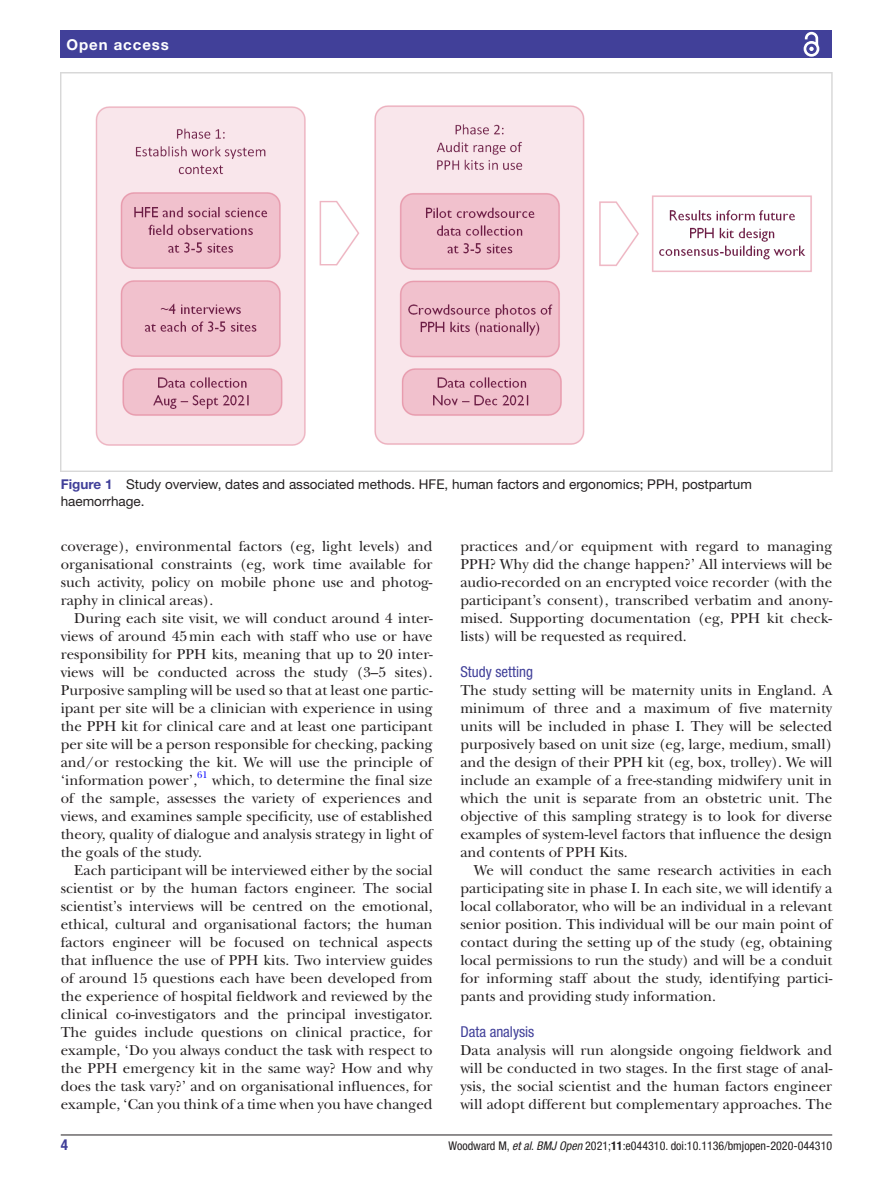
<style>
.page{position:relative;width:893px;height:1191px;background:#fff}
.page>*{position:absolute;margin:0;border:0;box-sizing:border-box;transform-origin:0 0}
.t1{font:15px/18px "New Baskerville";color:#231f20;text-align:justify}
.t2{font:condensed 15px "Helvetica Neue LT Std";color:#414099}
.t3{font:700 15px "Helvetica Neue LT Std";letter-spacing:.065em;color:#fff}
.t4{font:700 condensed 15px "Helvetica Neue LT Std";color:#414099}
.t5{font:13.5px/16.2px "Helvetica Neue LT Std";color:#231f20}
.t6{font:condensed 12px "Helvetica Neue LT Std";color:#231f20}
.s1{font-weight:700;color:#414099}
.s2{font-style:italic}
.s3{font-weight:700}
</style>
<div class="page">
<hr style="left:61px;top:1134px;width:771px;height:1px;background:#231f20">
<div style="left:61px;top:31px;width:771px;height:27px;background:#414099"></div>
<svg style="left:803px;top:31px;width:17px;height:26px"></svg>
<img style="left:61px;top:73px;width:771px;height:399px">
<p class="t3" style="left:66px;top:35px;width:104px">Open access</p>
<p class="t5" style="left:61px;top:476px;width:693px"><span class="s1">Figure 1</span> Study overview, dates and associated methods. HFE, human factors and ergonomics; PPH, postpartum haemorrhage.</p>
<p class="t1" style="left:61px;top:537px;width:373px">coverage), environmental factors (eg, light levels) and organisational constraints (eg, work time available for such activity, policy on mobile phone use and photog&shy;raphy in clinical areas).</p>
<p class="t1" style="left:61px;top:609px;width:373px;text-indent:14px">During each site visit, we will conduct around 4 inter&shy;views of around 45min each with staff who use or have responsibility for PPH kits, meaning that up to 20 inter&shy;views will be conducted across the study (3–5 sites).<br>Purposive sampling will be used so that at least one partic&shy;ipant per site will be a clinician with experience in using the PPH kit for clinical care and at least one participant per site will be a person responsible for checking, packing and/or restocking the kit. We will use the principle of ‘information power’,<sup>61</sup> which, to determine the final size of the sample, assesses the variety of experiences and views, and examines sample specificity, use of established theory, quality of dialogue and analysis strategy in light of the goals of the study.</p>
<p class="t1" style="left:61px;top:861px;width:373px;text-indent:14px">Each participant will be interviewed either by the social scientist or by the human factors engineer. The social scientist’s interviews will be centred on the emotional, ethical, cultural and organisational factors; the human factors engineer will be focused on technical aspects that influence the use of PPH kits. Two interview guides of around 15 questions each have been developed from the experience of hospital fieldwork and reviewed by the clinical co-investigators and the principal investigator.<br>The guides include questions on clinical practice, for example, ‘Do you always conduct the task with respect to the PPH emergency kit in the same way? How and why does the task vary?’ and on organisational influences, for example, ‘Can you think of a time when you have changed</p>
<p class="t1" style="left:460px;top:537px;width:373px">practices and/or equipment with regard to managing PPH? Why did the change happen?’ All interviews will be audio-recorded on an encrypted voice recorder (with the participant’s consent), transcribed verbatim and anony&shy;mised. Supporting documentation (eg, PPH kit check&shy;lists) will be requested as required.</p>
<p class="t2" style="left:460px;top:663px;width:74px">Study setting</p>
<p class="t1" style="left:460px;top:681px;width:373px">The study setting will be maternity units in England. A minimum of three and a maximum of five maternity units will be included in phase I. They will be selected purposively based on unit size (eg, large, medium, small) and the design of their PPH kit (eg, box, trolley). We will include an example of a free-standing midwifery unit in which the unit is separate from an obstetric unit. The objective of this sampling strategy is to look for diverse examples of system-level factors that influence the design and contents of PPH Kits.</p>
<p class="t1" style="left:460px;top:861px;width:373px;text-indent:14px">We will conduct the same research activities in each participating site in phase I. In each site, we will identify a local collaborator, who will be an individual in a relevant senior position. This individual will be our main point of contact during the setting up of the study (eg, obtaining local permissions to run the study) and will be a conduit for informing staff about the study, identifying partici&shy;pants and providing study information.</p>
<p class="t2" style="left:460px;top:1023px;width:75px">Data analysis</p>
<p class="t1" style="left:460px;top:1041px;width:373px">Data analysis will run alongside ongoing fieldwork and will be conducted in two stages. In the first stage of anal&shy;ysis, the social scientist and the human factors engineer will adopt different but complementary approaches. The</p>
<p class="t4" style="left:61px;top:1135px;width:9px">4</p>
<p class="t6" style="left:449px;top:1138px;width:385px">Woodward M, <span class="s2">et al</span>. <span class="s2">BMJ Open</span> 2021;<span class="s3">11</span>:e044310. doi:10.1136/bmjopen-2020-044310</p>
</div>
